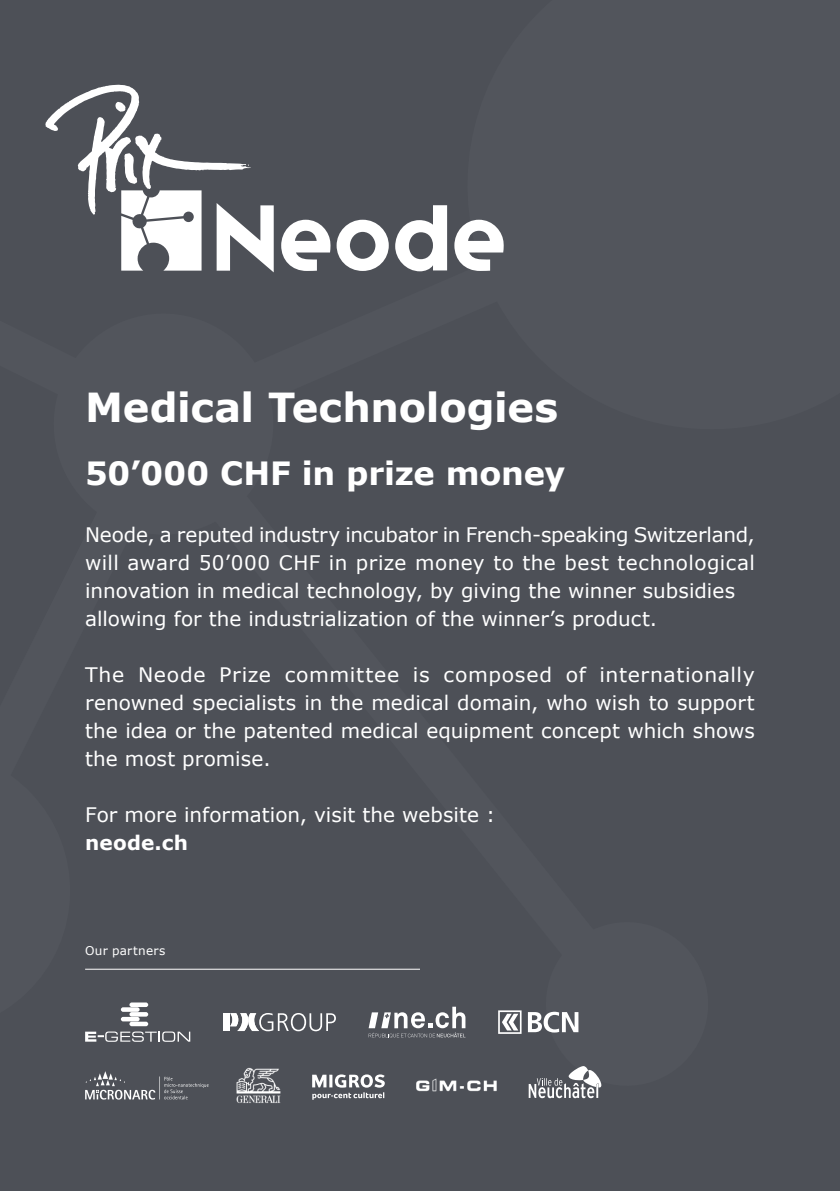
<style>
.page{position:relative;width:840px;height:1191px;background:#fff}
.page>*{position:absolute;margin:0;border:0;box-sizing:border-box;transform-origin:0 0}
.t1{font:700 40px "Verdana";letter-spacing:-.005em;color:#fff}
.t2{font:700 32px "Verdana";letter-spacing:-.005em;color:#fff}
.t3{font:20px/28px "Verdana";color:#fff}
.t4{font:700 20px "Verdana";letter-spacing:.01em;color:#fff}
.t5{font:12px "Verdana";letter-spacing:.025em;color:#fff}
</style>
<div class="page">
<div style="left:0;top:0;width:839px;height:1191px;background:#4d5057"></div>
<svg style="left:336px;top:220px;width:52px;height:51px"></svg>
<svg style="left:395px;top:205px;width:52px;height:66px"></svg>
<svg style="left:281px;top:220px;width:49px;height:51px"></svg>
<svg style="left:454px;top:220px;width:49px;height:51px"></svg>
<svg style="left:45px;top:85px;width:228px;height:187px"></svg>
<hr style="left:85px;top:968px;width:335px;height:1px;background:#fff">
<div style="left:223px;top:1013px;width:6px;height:18px;background:#fff"></div>
<svg style="left:230px;top:1013px;width:106px;height:18px"></svg>
<svg style="left:85px;top:1031px;width:105px;height:10px"></svg>
<div style="left:129px;top:1021px;width:19px;height:5px;background:#fff;border-radius:2px"></div>
<hr style="left:121px;top:1017px;width:18px;height:4px;background:#fff;border-radius:2px">
<svg style="left:129px;top:1012px;width:19px;height:4px"></svg>
<svg style="left:121px;top:1007px;width:18px;height:4px"></svg>
<div style="left:129px;top:1002px;width:19px;height:5px;background:#fff;border-radius:2px"></div>
<svg style="left:368px;top:1006px;width:97px;height:31px"></svg>
<svg style="left:527px;top:1011px;width:51px;height:21px"></svg>
<svg style="left:498px;top:1010px;width:23px;height:24px"></svg>
<svg style="left:85px;top:1071px;width:123px;height:28px"></svg>
<img style="left:236px;top:1067px;width:45px;height:36px">
<img style="left:416px;top:1078px;width:81px;height:14px">
<svg style="left:312px;top:1074px;width:72px;height:25px"></svg>
<svg style="left:528px;top:1066px;width:73px;height:32px"></svg>
<h1 class="t1" style="left:85px;top:379px;width:474px">Medical Technologies</h1>
<h2 class="t2" style="left:85px;top:451px;width:481px">50’000 CHF in prize money</h2>
<p class="t3" style="left:85px;top:520px;width:670px">Neode, a reputed industry incubator in French-speaking Switzerland, will award 50’000 CHF in prize money to the best technological innovation in medical technology, by giving the winner subsidies allowing for the industrialization of the winner’s product.</p>
<p class="t3" style="left:85px;top:660px;width:670px;text-align:justify">The Neode Prize committee is composed of internationally renowned specialists in the medical domain, who wish to support the idea or the patented medical equipment concept which shows the most promise.</p>
<p class="t3" style="left:85px;top:800px;width:411px">For more information, visit the website :</p>
<p class="t4" style="left:85px;top:828px;width:104px">neode.ch</p>
<p class="t5" style="left:85px;top:942px;width:82px">Our partners</p>
</div>
